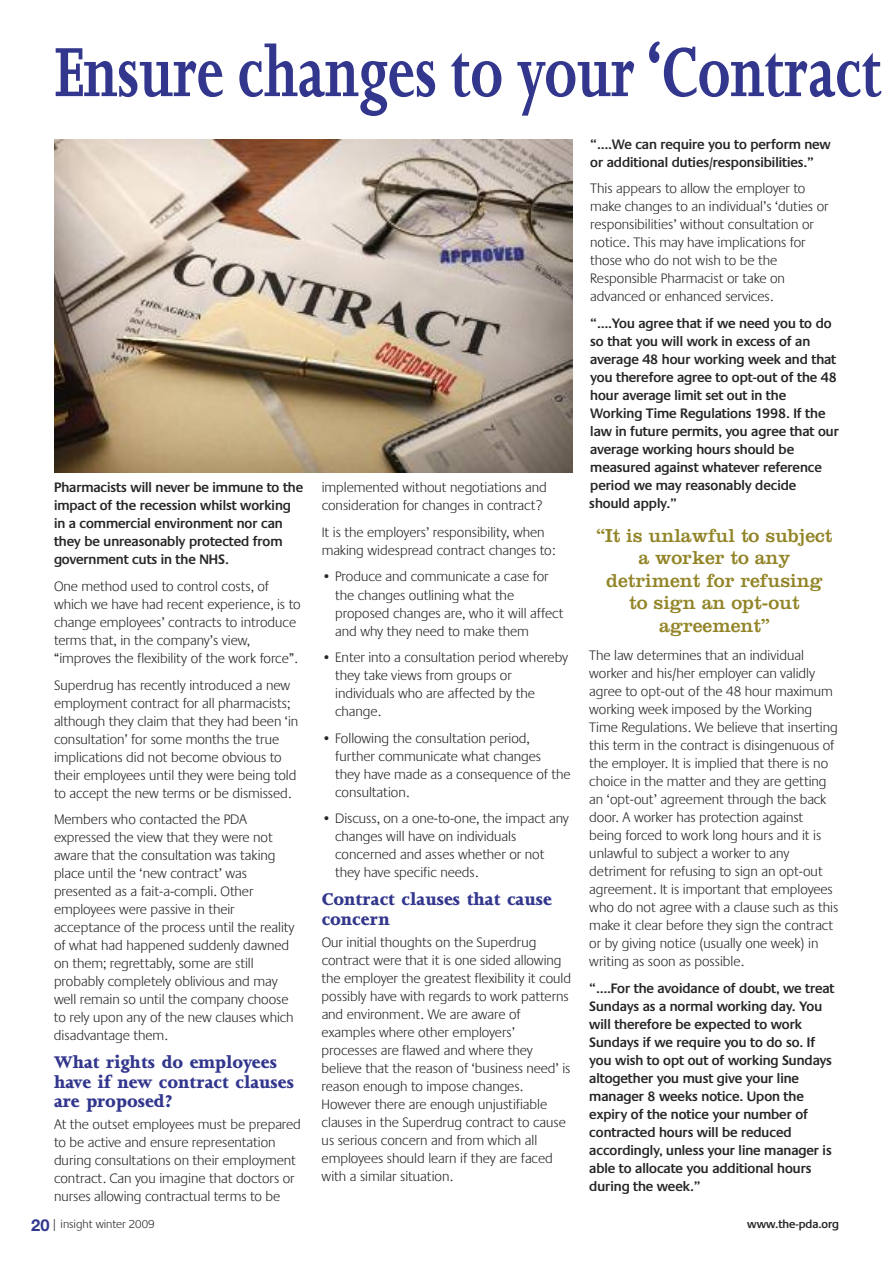
<style>
.page{position:relative;width:893px;height:1263px;background:#fff}
.page>*{position:absolute;margin:0;border:0;box-sizing:border-box;transform-origin:0 0}
.t1{font:700 79.95px "Joanna";color:#32378d;scale:.77 1}
.t2{font:800 19.5px/19.5px "Joanna";color:#32378d}
.t3{font:19.5px/22.5px "Clarendon";color:#928427;text-align:center}
.t4{font:300 14.25px/18px "Praxis";color:#272627}
.t5{font:600 14.25px/18px "Praxis";color:#272627}
.t6{font:300 12px "Praxis";color:#272627}
.t7{font:600 12px "Praxis";color:#272627}
.s1{font-family:"Helvetica Neue";font-weight:700;font-size:16.5px;color:#32378d}
</style>
<div class="page">
<img style="left:54px;top:139px;width:518px;height:334px">
<h1 class="t1" style="left:54px;top:42px;width:1076px">Ensure changes to your ‘Contract</h1>
<p class="t5" style="left:54px;top:478px;width:251px">Pharmacists will never be immune to the impact of the recession whilst working in a commercial environment nor can they be unreasonably protected from government cuts in the NHS.</p>
<p class="t4" style="left:54px;top:577px;width:248px">One method used to control costs, of which we have had recent experience, is to change employees’ contracts to introduce terms that, in the company’s view, “improves the flexibility of the work force”.</p>
<p class="t4" style="left:54px;top:676px;width:246px">Superdrug has recently introduced a new employment contract for all pharmacists; although they claim that they had been ‘in consultation’ for some months the true implications did not become obvious to their employees until they were being told to accept the new terms or be dismissed.</p>
<p class="t4" style="left:54px;top:810px;width:242px">Members who contacted the PDA expressed the view that they were not aware that the consultation was taking place until the ‘new contract’ was presented as a fait-a-compli. Other employees were passive in their acceptance of the process until the reality of what had happened suddenly dawned on them; regrettably, some are still probably completely oblivious and may well remain so until the company choose to rely upon any of the new clauses which disadvantage them.</p>
<h2 class="t2" style="left:54px;top:1054px;width:242px">What rights do employees have if new contract clauses are proposed?</h2>
<p class="t4" style="left:54px;top:1115px;width:248px">At the outset employees must be prepared to be active and ensure representation during consultations on their employment contract. Can you imagine that doctors or nurses allowing contractual terms to be</p>
<p class="t4" style="left:322px;top:478px;width:227px">implemented without negotiations and consideration for changes in contract?</p>
<p class="t4" style="left:322px;top:523px;width:235px">It is the employers’ responsibility, when making widespread contract changes to:</p>
<p class="t4" style="left:335px;top:568px;width:230px;text-indent:-13px">• Produce and communicate a case for the changes outlining what the proposed changes are, who it will affect and why they need to make them</p>
<p class="t4" style="left:335px;top:648px;width:234px;text-indent:-13px">• Enter into a consultation period whereby they take views from groups or individuals who are affected by the change.</p>
<p class="t4" style="left:335px;top:729px;width:237px;text-indent:-13px">• Following the consultation period, further communicate what changes<br>they have made as a consequence of the consultation.</p>
<p class="t4" style="left:335px;top:809px;width:235px;text-indent:-13px">• Discuss, on a one-to-one, the impact any changes will have on individuals concerned and asses whether or not they have specific needs.</p>
<h2 class="t2" style="left:322px;top:891px;width:232px">Contract clauses that cause concern</h2>
<p class="t4" style="left:322px;top:933px;width:251px">Our initial thoughts on the Superdrug contract were that it is one sided allowing the employer the greatest flexibility it could possibly have with regards to work patterns and environment. We are aware of examples where other employers’ processes are flawed and where they believe that the reason of ‘business need’ is reason enough to impose changes.<br>However there are enough unjustifiable clauses in the Superdrug contract to cause us serious concern and from which all employees should learn if they are faced with a similar situation.</p>
<p class="t5" style="left:590px;top:135px;width:242px">“….We can require you to perform new or additional duties/responsibilities.”</p>
<p class="t4" style="left:590px;top:179px;width:240px">This appears to allow the employer to make changes to an individual’s ‘duties or responsibilities’ without consultation or notice. This may have implications for those who do not wish to be the Responsible Pharmacist or take on advanced or enhanced services.</p>
<p class="t5" style="left:589px;top:314px;width:251px">“….You agree that if we need you to do so that you will work in excess of an average 48 hour working week and that you therefore agree to opt-out of the 48 hour average limit set out in the Working Time Regulations 1998. If the law in future permits, you agree that our average working hours should be measured against whatever reference period we may reasonably decide should apply.”</p>
<h2 class="t3" style="left:597px;top:526px;width:237px">“It is unlawful to subject a worker to any detriment for refusing to sign an opt-out agreement”</h2>
<p class="t4" style="left:589px;top:646px;width:250px">The law determines that an individual worker and his/her employer can validly agree to opt-out of the 48 hour maximum working week imposed by the Working Time Regulations. We believe that inserting this term in the contract is disingenuous of the employer. It is implied that there is no choice in the matter and they are getting an ‘opt-out’ agreement through the back door. A worker has protection against being forced to work long hours and it is unlawful to subject a worker to any detriment for refusing to sign an opt-out agreement. It is important that employees who do not agree with a clause such as this make it clear before they sign the contract or by giving notice (usually one week) in writing as soon as possible.</p>
<p class="t5" style="left:589px;top:979px;width:247px">“….For the avoidance of doubt, we treat Sundays as a normal working day. You will therefore be expected to work Sundays if we require you to do so. If you wish to opt out of working Sundays altogether you must give your line manager 8 weeks notice. Upon the expiry of the notice your number of contracted hours will be reduced accordingly, unless your line manager is able to allocate you additional hours during the week.”</p>
<p class="t6" style="left:31px;top:1217px;width:125px"><span class="s1">20</span> | insight winter 2009</p>
<p class="t7" style="left:747px;top:1217px;width:93px">www.the-pda.org</p>
</div>
